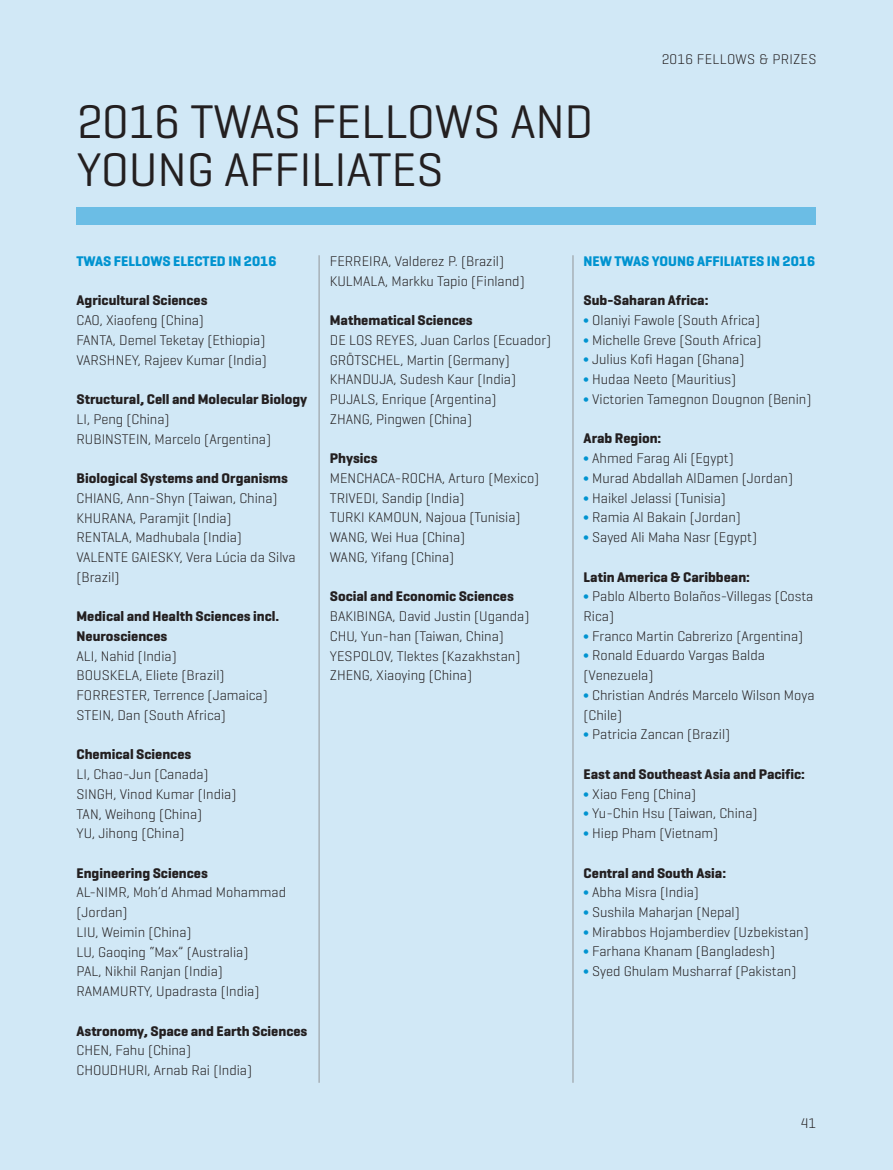
<style>
.page{position:relative;width:893px;height:1170px;background:#fff}
.page>*{position:absolute;margin:0;border:0;box-sizing:border-box;transform-origin:0 0}
.t1{font:48px/48px "Geogrotesque";letter-spacing:-.005em;color:#231f20}
.t2{font:300 14.25px/19.6px "Geogrotesque";color:#231f20}
.t3{font:700 14.25px/19.6px "Geogrotesque";color:#231f20}
.t4{font:700 14.25px "Geogrotesque";color:#0093d0}
.t5{font:300 14.25px "Geogrotesque";letter-spacing:.02em;color:#231f20}
.s1{font-weight:700}
.s2{color:#0093d0}
</style>
<div class="page">
<div style="left:0;top:0;width:893px;height:1169px;background:#d1e8f6"></div>
<hr style="left:573px;top:255px;width:1px;height:827px;background:#939598">
<hr style="left:319px;top:255px;width:1px;height:827px;background:#939598">
<div style="left:77px;top:208px;width:739px;height:17px;background:#6bbde5"></div>
<h1 class="t1" style="left:77px;top:96px;width:518px">2016 TWAS FELLOWS AND<br>YOUNG AFFILIATES</h1>
<p class="t5" style="left:662px;top:51px;width:156px">2016 FELLOWS &amp; PRIZES</p>
<p class="t4" style="left:77px;top:252px;width:201px">TWAS FELLOWS ELECTED IN 2016</p>
<p class="t3" style="left:77px;top:291px;width:132px">Agricultural Sciences</p>
<p class="t2" style="left:77px;top:310px;width:192px">CAO, Xiaofeng (China)<br>FANTA, Demel Teketay (Ethiopia)<br>VARSHNEY, Rajeev Kumar (India)</p>
<p class="t3" style="left:77px;top:389px;width:232px">Structural, Cell and Molecular Biology</p>
<p class="t2" style="left:77px;top:408px;width:196px">LI, Peng (China)<br>RUBINSTEIN, Marcelo (Argentina)</p>
<p class="t3" style="left:77px;top:468px;width:213px">Biological Systems and Organisms</p>
<p class="t2" style="left:77px;top:487px;width:221px">CHIANG, Ann-Shyn (Taiwan, China)<br>KHURANA, Paramjit (India)<br>RENTALA, Madhubala (India)<br>VALENTE GAIESKY, Vera Lúcia da Silva (Brazil)</p>
<p class="t3" style="left:77px;top:606px;width:204px">Medical and Health Sciences incl.<br>Neurosciences</p>
<p class="t2" style="left:77px;top:645px;width:193px">ALI, Nahid (India)<br>BOUSKELA, Eliete (Brazil)<br>FORRESTER, Terrence (Jamaica)<br>STEIN, Dan (South Africa)</p>
<p class="t3" style="left:77px;top:744px;width:116px">Chemical Sciences</p>
<p class="t2" style="left:77px;top:763px;width:161px">LI, Chao-Jun (Canada)<br>SINGH, Vinod Kumar (India)<br>TAN, Weihong (China)<br>YU, Jihong (China)</p>
<p class="t3" style="left:77px;top:862px;width:133px">Engineering Sciences</p>
<p class="t2" style="left:77px;top:882px;width:211px">AL-NIMR, Moh’d Ahmad Mohammad (Jordan)<br>LIU, Weimin (China)<br>LU, Gaoqing “Max” (Australia)<br>PAL, Nikhil Ranjan (India)<br>RAMAMURTY, Upadrasta (India)</p>
<p class="t3" style="left:77px;top:1020px;width:232px">Astronomy, Space and Earth Sciences</p>
<p class="t2" style="left:77px;top:1040px;width:177px">CHEN, Fahu (China)<br>CHOUDHURI, Arnab Rai (India)</p>
<p class="t2" style="left:330px;top:251px;width:196px">FERREIRA, Valderez P. (Brazil)<br>KULMALA, Markku Tapio (Finland)</p>
<p class="t3" style="left:330px;top:310px;width:144px">Mathematical Sciences</p>
<p class="t2" style="left:330px;top:329px;width:223px">DE LOS REYES, Juan Carlos (Ecuador)<br>GRÖTSCHEL, Martin (Germany)<br>KHANDUJA, Sudesh Kaur (India)<br>PUJALS, Enrique (Argentina)<br>ZHANG, Pingwen (China)</p>
<p class="t3" style="left:330px;top:448px;width:49px">Physics</p>
<p class="t2" style="left:330px;top:467px;width:211px">MENCHACA-ROCHA, Arturo (Mexico)<br>TRIVEDI, Sandip (India)<br>TURKI KAMOUN, Najoua (Tunisia)<br>WANG, Wei Hua (China)<br>WANG, Yifang (China)</p>
<p class="t3" style="left:330px;top:586px;width:185px">Social and Economic Sciences</p>
<p class="t2" style="left:330px;top:606px;width:201px">BAKIBINGA, David Justin (Uganda)<br>CHU, Yun-han (Taiwan, China)<br>YESPOLOV, Tlektes (Kazakhstan)<br>ZHENG, Xiaoying (China)</p>
<p class="t4" style="left:584px;top:252px;width:233px">NEW TWAS YOUNG AFFILIATES IN 2016</p>
<p class="t2" style="left:584px;top:290px;width:229px"><span class="s1">Sub-Saharan Africa:<br></span><span class="s2">∫</span> Olaniyi Fawole (South Africa)<br><span class="s2">∫</span> Michelle Greve (South Africa)<br><span class="s2">∫</span> Julius Kofi Hagan (Ghana)<br><span class="s2">∫</span> Hudaa Neeto (Mauritius)<br><span class="s2">∫</span> Victorien Tamegnon Dougnon (Benin)</p>
<p class="t2" style="left:584px;top:428px;width:211px"><span class="s1">Arab Region:<br></span><span class="s2">∫</span> Ahmed Farag Ali (Egypt)<br><span class="s2">∫</span> Murad Abdallah AlDamen (Jordan) <span class="s2">∫</span> Haikel Jelassi (Tunisia)<br><span class="s2">∫</span> Ramia Al Bakain (Jordan)<br><span class="s2">∫</span> Sayed Ali Maha Nasr (Egypt)</p>
<p class="t2" style="left:584px;top:566px;width:232px"><span class="s1">Latin America &amp; Caribbean:<br></span><span class="s2">∫</span> Pablo Alberto Bolaños-Villegas (Costa<br>Rica)<br><span class="s2">∫</span> Franco Martin Cabrerizo (Argentina)<br><span class="s2">∫</span> Ronald Eduardo Vargas Balda (Venezuela)<br><span class="s2">∫</span> Christian Andrés Marcelo Wilson Moya (Chile)<br><span class="s2">∫</span> Patricia Zancan (Brazil)</p>
<p class="t2" style="left:584px;top:763px;width:223px"><span class="s1">East and Southeast Asia and Pacific: </span><span class="s2">∫</span> Xiao Feng (China)<br><span class="s2">∫</span> Yu-Chin Hsu (Taiwan, China)<br><span class="s2">∫</span> Hiep Pham (Vietnam)</p>
<p class="t2" style="left:584px;top:862px;width:227px"><span class="s1">Central and South Asia:<br></span><span class="s2">∫</span> Abha Misra (India)<br><span class="s2">∫</span> Sushila Maharjan (Nepal)<br><span class="s2">∫</span> Mirabbos Hojamberdiev (Uzbekistan) <span class="s2">∫</span> Farhana Khanam (Bangladesh)<br><span class="s2">∫</span> Syed Ghulam Musharraf (Pakistan)</p>
<p class="t2" style="left:801px;top:1112px;width:17px">41</p>
</div>
